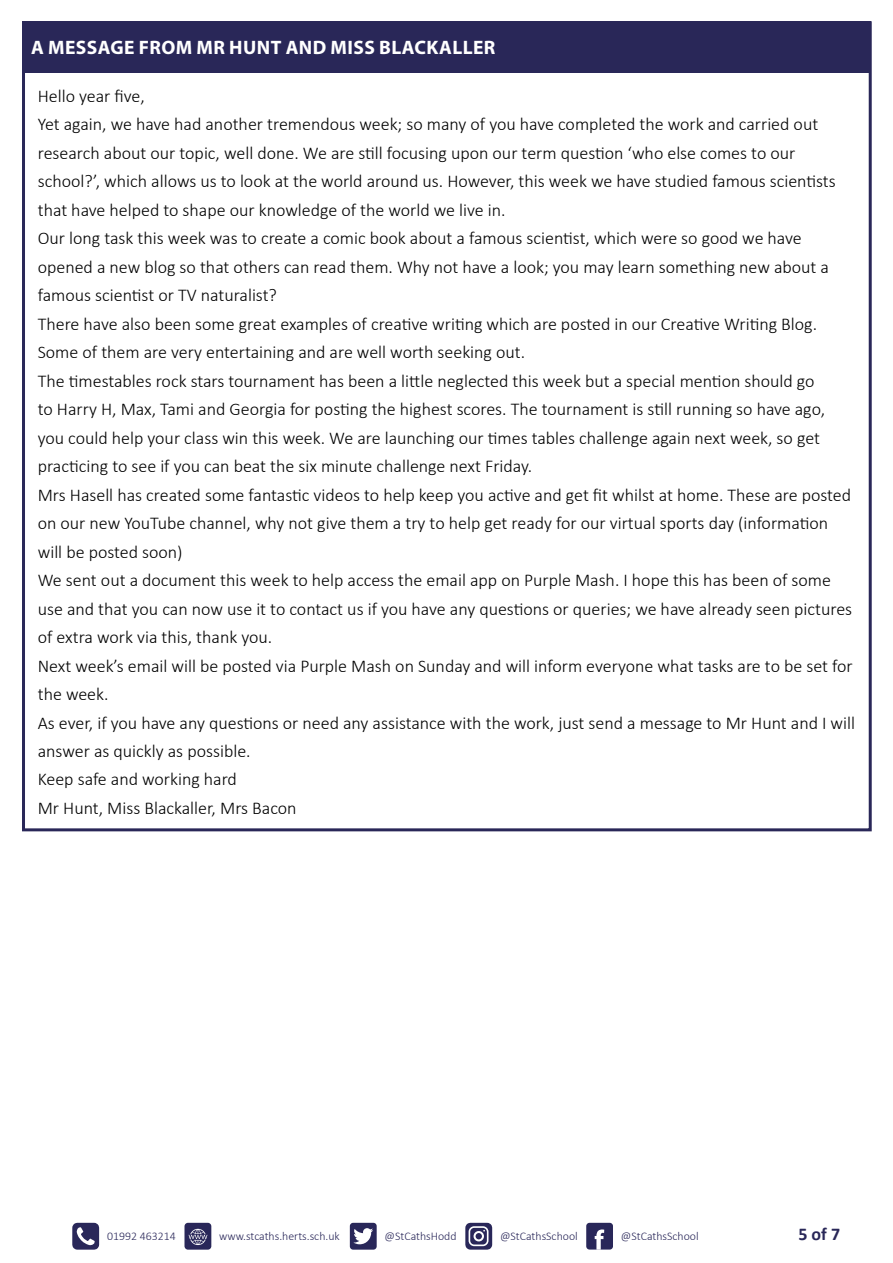
<style>
.page{position:relative;width:893px;height:1263px;background:#fff}
.page>*{position:absolute;margin:0;border:0;box-sizing:border-box;transform-origin:0 0}
.t1{font:700 19.5px "Myriad Pro";letter-spacing:.02em;color:#fff}
.t2{font:300 18px/28.5px "Calibri";color:#000}
.t3{font:700 18px "Calibri";color:#292758}
.t4{font:300 11.85px "Calibri";color:#292759}
</style>
<div class="page">
<div style="left:586px;top:1223px;width:27px;height:26px;background:#292759;border-radius:3px"></div>
<svg style="left:595px;top:1229px;width:9px;height:20px"></svg>
<div style="left:350px;top:1223px;width:27px;height:26px;background:#292759;border-radius:3px"></div>
<svg style="left:353px;top:1228px;width:20px;height:16px"></svg>
<svg style="left:72px;top:1223px;width:27px;height:26px"></svg>
<div style="left:184px;top:1223px;width:27px;height:26px;background:#292759;border-radius:4px"></div>
<svg style="left:189px;top:1229px;width:18px;height:16px"></svg>
<svg style="left:465px;top:1223px;width:27px;height:26px"></svg>
<div style="left:22px;top:21px;width:849px;height:51px;background:#292758"></div>
<p class="t1" style="left:31px;top:35px;width:466px">A MESSAGE FROM MR HUNT AND MISS BLACKALLER</p>
<p class="t2" style="left:38px;top:81px;width:819px">Hello year five,<br>Yet again, we have had another tremendous week; so many of you have completed the work and carried out research about our topic, well done. We are still focusing upon our term question ‘who else comes to our school?’, which allows us to look at the world around us. However, this week we have studied famous scientists that have helped to shape our knowledge of the world we live in.<br>Our long task this week was to create a comic book about a famous scientist, which were so good we have opened a new blog so that others can read them. Why not have a look; you may learn something new about a famous scientist or TV naturalist?<br>There have also been some great examples of creative writing which are posted in our Creative Writing Blog.<br>Some of them are very entertaining and are well worth seeking out.<br>The timestables rock stars tournament has been a little neglected this week but a special mention should go<br>to Harry H, Max, Tami and Georgia for posting the highest scores. The tournament is still running so have ago, you could help your class win this week. We are launching our times tables challenge again next week, so get practicing to see if you can beat the six minute challenge next Friday.<br>Mrs Hasell has created some fantastic videos to help keep you active and get fit whilst at home. These are posted on our new YouTube channel, why not give them a try to help get ready for our virtual sports day (information will be posted soon)<br>We sent out a document this week to help access the email app on Purple Mash. I hope this has been of some use and that you can now use it to contact us if you have any questions or queries; we have already seen pictures of extra work via this, thank you.<br>Next week’s email will be posted via Purple Mash on Sunday and will inform everyone what tasks are to be set for the week.<br>As ever, if you have any questions or need any assistance with the work, just send a message to Mr Hunt and I will answer as quickly as possible.<br>Keep safe and working hard<br>Mr Hunt, Miss Blackaller, Mrs Bacon</p>
<p class="t4" style="left:107px;top:1228px;width:70px">01992 463214</p>
<p class="t4" style="left:219px;top:1228px;width:122px">www.stcaths.herts.sch.uk</p>
<p class="t4" style="left:385px;top:1228px;width:74px">@StCathsHodd</p>
<p class="t4" style="left:500px;top:1228px;width:79px">@StCathsSchool</p>
<p class="t4" style="left:621px;top:1228px;width:79px">@StCathsSchool</p>
<p class="t3" style="left:798px;top:1221px;width:43px">5 of 7</p>
</div>
